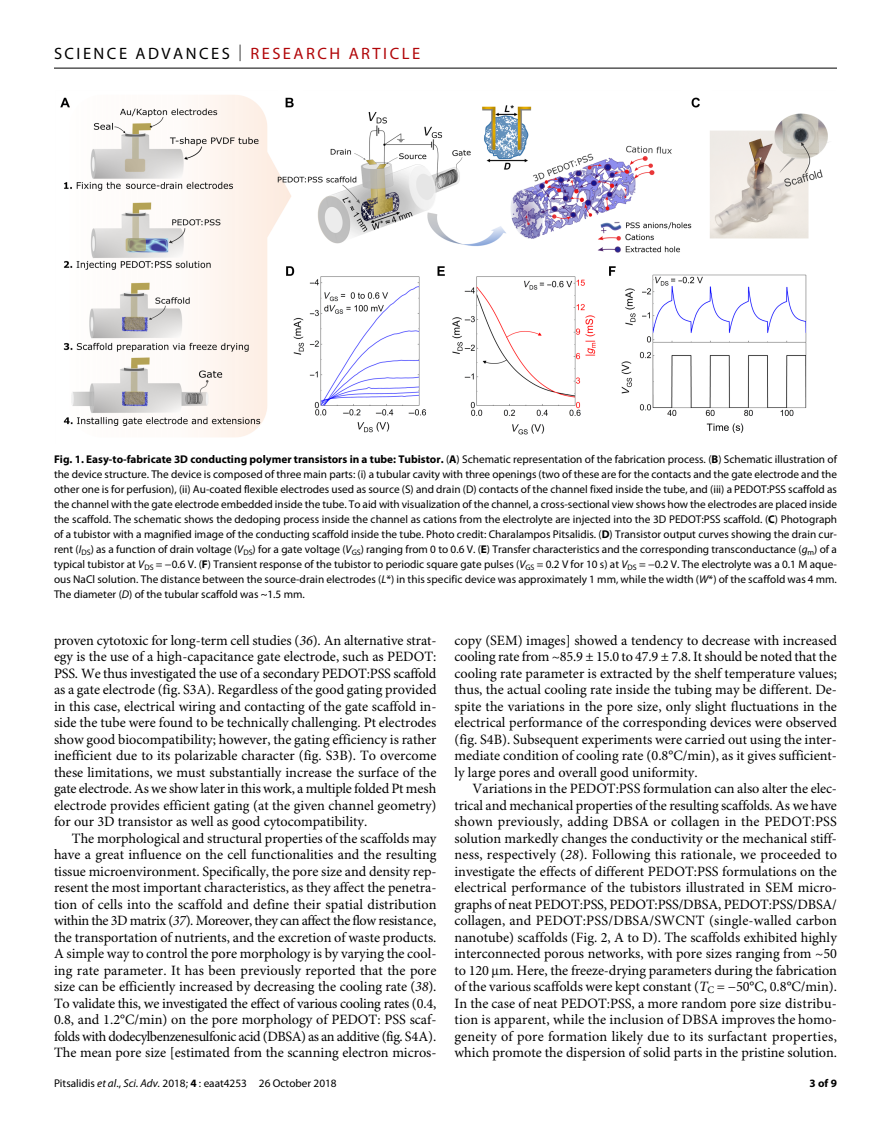
<style>
.page{position:relative;width:891px;height:1134px;background:#fff}
.page>*{position:absolute;margin:0;border:0;box-sizing:border-box;transform-origin:0 0}
.t1{font:16.5px "Myriad Pro";letter-spacing:.15em;color:#000}
.t2{font:14.25px/16.5px "Minion Pro";color:#000;text-align:justify}
.t3{font:11.25px/15px "Myriad Pro";color:#000;text-align:justify}
.t4{font:700 11.25px "Myriad Pro";color:#000}
.s1{font-weight:300}
.s2{color:#b10508}
.s3{font-weight:700}
.s4{font-style:italic}
</style>
<div class="page">
<hr style="left:54px;top:68px;width:783px;height:1px;background:#000">
<img style="left:60px;top:95px;width:768px;height:342px">
<p class="t1" style="left:54px;top:40px;width:368px">SCIENCE ADVANCES <span class="s1">|</span> <span class="s2">RESEARCH ARTICLE</span></p>
<p class="t3" style="left:54px;top:452px;width:785px"><span class="s3">Fig. 1. Easy-to-fabricate 3D conducting polymer transistors in a tube: Tubistor.</span> (<span class="s3">A</span>) Schematic representation of the fabrication process. (<span class="s3">B</span>) Schematic illustration of the device structure. The device is composed of three main parts: (i) a tubular cavity with three openings (two of these are for the contacts and the gate electrode and the other one is for perfusion), (ii) Au-coated flexible electrodes used as source (S) and drain (D) contacts of the channel fixed inside the tube, and (iii) a PEDOT:PSS scaffold as the channel with the gate electrode embedded inside the tube. To aid with visualization of the channel, a cross-sectional view shows how the electrodes are placed inside the scaffold. The schematic shows the dedoping process inside the channel as cations from the electrolyte are injected into the 3D PEDOT:PSS scaffold. (<span class="s3">C</span>) Photograph of a tubistor with a magnified image of the conducting scaffold inside the tube. Photo credit: Charalampos Pitsalidis. (<span class="s3">D</span>) Transistor output curves showing the drain cur&shy;rent (<span class="s4">I</span><sub>DS</sub>) as a function of drain voltage (<span class="s4">V</span><sub>DS</sub>) for a gate voltage (<span class="s4">V</span><sub>GS</sub>) ranging from 0 to 0.6 V. (<span class="s3">E</span>) Transfer characteristics and the corresponding transconductance (<span class="s4">g</span><sub>m</sub>) of a typical tubistor at <span class="s4">V</span><sub>DS</sub> = −0.6 V. (<span class="s3">F</span>) Transient response of the tubistor to periodic square gate pulses (<span class="s4">V</span><sub>GS</sub> = 0.2 V for 10 s) at <span class="s4">V</span><sub>DS</sub> = −0.2 V. The electrolyte was a 0.1 M aque&shy;ous NaCl solution. The distance between the source-drain electrodes (<span class="s4">L</span>*) in this specific device was approximately 1 mm, while the width (<span class="s4">W</span>*) of the scaffold was 4 mm.<br>The diameter (<span class="s4">D</span>) of the tubular scaffold was ~1.5 mm.</p>
<p class="t2" style="left:54px;top:633px;width:384px">proven cytotoxic for long-term cell studies (<span class="s4">36</span>). An alternative strat&shy;egy is the use of a high-capacitance gate electrode, such as PEDOT:<br>PSS. We thus investigated the use of a secondary PEDOT:PSS scaffold as a gate electrode (fig. S3A). Regardless of the good gating provided in this case, electrical wiring and contacting of the gate scaffold in&shy;side the tube were found to be technically challenging. Pt electrodes show good biocompatibility; however, the gating efficiency is rather inefficient due to its polarizable character (fig. S3B). To overcome these limitations, we must substantially increase the surface of the gate electrode. As we show later in this work, a multiple folded Pt mesh electrode provides efficient gating (at the given channel geometry) for our 3D transistor as well as good cytocompatibility.</p>
<p class="t2" style="left:54px;top:831px;width:384px;text-indent:18px">The morphological and structural properties of the scaffolds may have a great influence on the cell functionalities and the resulting tissue microenvironment. Specifically, the pore size and density rep&shy;resent the most important characteristics, as they affect the penetra&shy;tion of cells into the scaffold and define their spatial distribution within the 3D matrix (<span class="s4">37</span>). Moreover, they can affect the flow resistance, the transportation of nutrients, and the excretion of waste products.<br>A simple way to control the pore morphology is by varying the cool&shy;ing rate parameter. It has been previously reported that the pore size can be efficiently increased by decreasing the cooling rate (<span class="s4">38</span>).<br>To validate this, we investigated the effect of various cooling rates (0.4, 0.8, and 1.2°C/min) on the pore morphology of PEDOT: PSS scaf&shy;folds with dodecylbenzenesulfonic acid (DBSA) as an additive (fig. S4A).<br>The mean pore size [estimated from the scanning electron micros-</p>
<p class="t3" style="left:54px;top:1076px;width:284px">Pitsalidis <span class="s4">et al</span>., <span class="s4">Sci. Adv.</span> 2018; <span class="s3">4</span> : eaat4253 26 October 2018</p>
<p class="t2" style="left:454px;top:633px;width:384px">copy (SEM) images] showed a tendency to decrease with increased cooling rate from ~85.9 ± 15.0 to 47.9 ± 7.8. It should be noted that the cooling rate parameter is extracted by the shelf temperature values; thus, the actual cooling rate inside the tubing may be different. De&shy;spite the variations in the pore size, only slight fluctuations in the electrical performance of the corresponding devices were observed (fig. S4B). Subsequent experiments were carried out using the inter&shy;mediate condition of cooling rate (0.8°C/min), as it gives sufficient&shy;ly large pores and overall good uniformity.</p>
<p class="t2" style="left:454px;top:782px;width:384px;text-indent:18px">Variations in the PEDOT:PSS formulation can also alter the elec&shy;trical and mechanical properties of the resulting scaffolds. As we have shown previously, adding DBSA or collagen in the PEDOT:PSS solution markedly changes the conductivity or the mechanical stiff&shy;ness, respectively (<span class="s4">28</span>). Following this rationale, we proceeded to investigate the effects of different PEDOT:PSS formulations on the electrical performance of the tubistors illustrated in SEM micro&shy;graphs of neat PEDOT:PSS, PEDOT:PSS/DBSA, PEDOT:PSS/DBSA/ collagen, and PEDOT:PSS/DBSA/SWCNT (single-walled carbon nanotube) scaffolds (Fig. 2, A to D). The scaffolds exhibited highly interconnected porous networks, with pore sizes ranging from ~50 to 120 m. Here, the freeze-drying parameters during the fabrication of the various scaffolds were kept constant (<span class="s4">T</span><sub>C</sub> = −50°C, 0.8°C/min).<br>In the case of neat PEDOT:PSS, a more random pore size distribu&shy;tion is apparent, while the inclusion of DBSA improves the homo&shy;geneity of pore formation likely due to its surfactant properties, which promote the dispersion of solid parts in the pristine solution.</p>
<p class="t4" style="left:810px;top:1074px;width:29px">3 of 9</p>
</div>
